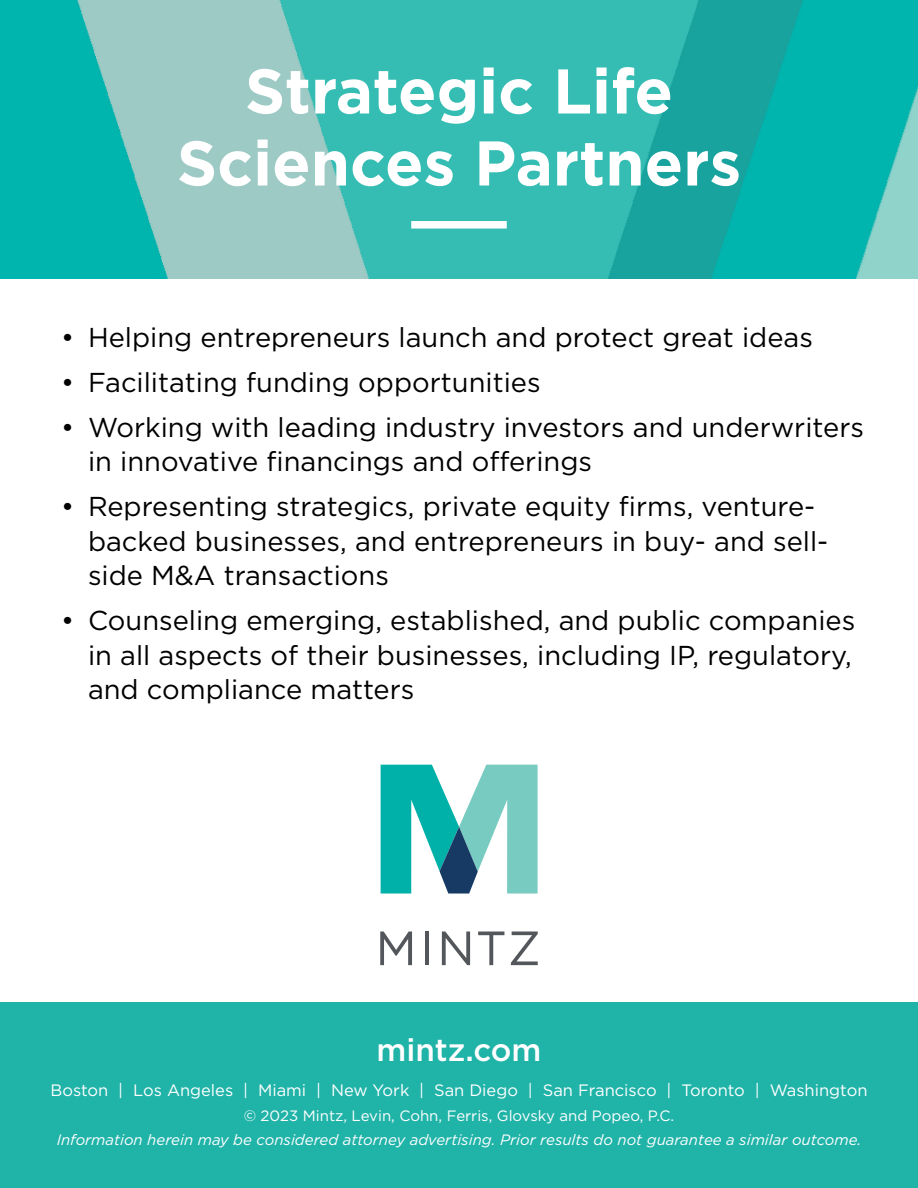
<style>
.page{position:relative;width:918px;height:1188px;background:#fff}
.page>*{position:absolute;margin:0;border:0;box-sizing:border-box;transform-origin:0 0}
.t1{font:700 63px/72px "Gotham";color:#fff;text-align:center}
.t2{font:500 31.5px "Gotham";color:#fff}
.t3{font:27.3px/34.5px "Gotham";color:#000}
.t4{font:16.5px "Gotham";color:#fff}
.t5{font:italic 15px/24px "Gotham";color:#fff;text-align:center}
.s1{font-style:normal}
</style>
<div class="page">
<svg style="left:381px;top:765px;width:157px;height:129px"></svg>
<svg style="left:380px;top:932px;width:32px;height:33px"></svg>
<hr style="left:425px;top:932px;width:4px;height:33px;background:#53565a">
<svg style="left:442px;top:932px;width:28px;height:33px"></svg>
<svg style="left:478px;top:932px;width:26px;height:33px"></svg>
<svg style="left:511px;top:932px;width:27px;height:33px"></svg>
<img style="left:0;top:0;width:918px;height:279px">
<div style="left:411px;top:221px;width:96px;height:8px;background:#fff"></div>
<div style="left:0;top:1002px;width:918px;height:186px;background:#20b3a8"></div>
<p class="t1" style="left:177px;top:55px;width:566px">Strategic Life<br>Sciences Partners</p>
<p class="t3" style="left:61px;top:319px;width:754px">• Helping entrepreneurs launch and protect great ideas</p>
<p class="t3" style="left:61px;top:364px;width:481px">• Facilitating funding opportunities</p>
<p class="t3" style="left:88px;top:409px;width:777px;text-indent:-27px">• Working with leading industry investors and underwriters in innovative financings and offerings</p>
<p class="t3" style="left:88px;top:489px;width:742px;text-indent:-27px">• Representing strategics, private equity firms, venture&shy;backed businesses, and entrepreneurs in buy- and sell&shy;side M&amp;A transactions</p>
<p class="t3" style="left:88px;top:603px;width:769px;text-indent:-27px">• Counseling emerging, established, and public companies in all aspects of their businesses, including IP, regulatory, and compliance matters</p>
<p class="t2" style="left:377px;top:1029px;width:166px">mintz.com</p>
<p class="t4" style="left:50px;top:1079px;width:819px">Boston | Los Angeles | Miami | New York | San Diego | San Francisco | Toronto | Washington</p>
<p class="t5" style="left:57px;top:1103px;width:806px"><span class="s1">© 2023 Mintz, Levin, Cohn, Ferris, Glovsky and Popeo, P.C.<br></span>Information herein may be considered attorney advertising. Prior results do not guarantee a similar outcome.</p>
</div>
